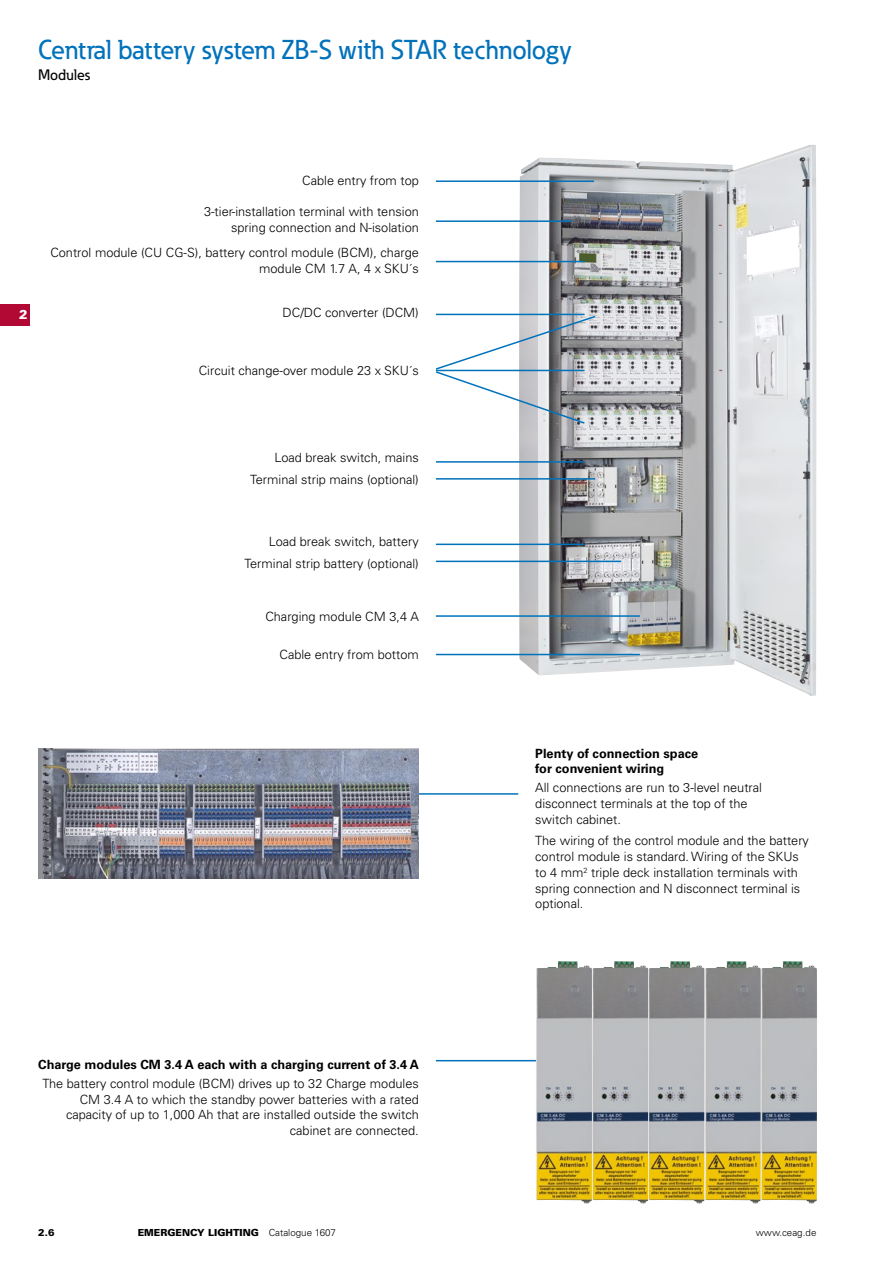
<style>
.page{position:relative;width:893px;height:1263px;background:#fff}
.page>*{position:absolute;margin:0;border:0;box-sizing:border-box;transform-origin:0 0}
.t1{font:500 27px "Eaton";color:#0072bb}
.t2{font:500 15px "Eaton";color:#000}
.t3{font:300 12.75px/15.8px "Univers LT Pro 45";color:#000;text-align:right}
.t4{font:700 12.75px/15.8px "Univers LT Pro 65";color:#000}
.t5{font:900 12.75px "Univers LT Pro 75";color:#fff}
.t6{font:900 9.75px "Univers LT Pro 75";color:#000}
.t7{font:300 9.75px "Univers LT Pro 45";color:#000}
.s1{font-family:"Univers LT Pro 45";font-weight:300}
</style>
<div class="page">
<div style="left:0;top:304px;width:30px;height:21px;background:#b10933"></div>
<hr style="left:335px;top:793px;width:183px;height:2px;background:#0072bb">
<img style="left:38px;top:748px;width:381px;height:131px">
<img style="left:519px;top:145px;width:297px;height:551px">
<hr style="left:436px;top:1060px;width:111px;height:1px;background:#0072bb">
<hr style="left:436px;top:180px;width:158px;height:2px;background:#0072bb">
<hr style="left:436px;top:220px;width:136px;height:2px;background:#0072bb">
<hr style="left:436px;top:261px;width:149px;height:1px;background:#0072bb">
<hr style="left:436px;top:314px;width:149px;height:1px;background:#0072bb">
<svg style="left:435px;top:315px;width:162px;height:110px"></svg>
<hr style="left:436px;top:461px;width:148px;height:2px;background:#0072bb">
<hr style="left:436px;top:478px;width:159px;height:2px;background:#0072bb">
<hr style="left:436px;top:544px;width:148px;height:1px;background:#0072bb">
<hr style="left:436px;top:561px;width:185px;height:1px;background:#0072bb">
<hr style="left:436px;top:615px;width:204px;height:2px;background:#0072bb">
<hr style="left:436px;top:654px;width:204px;height:1px;background:#0072bb">
<img style="left:536px;top:961px;width:281px;height:242px">
<h1 class="t1" style="left:38px;top:33px;width:535px">Central battery system ZB-S with STAR technology</h1>
<p class="t2" style="left:38px;top:66px;width:53px">Modules</p>
<p class="t5" style="left:19px;top:307px;width:10px">2</p>
<p class="t3" style="left:302px;top:173px;width:118px">Cable entry from top</p>
<p class="t3" style="left:204px;top:203px;width:216px">3-tier-installation terminal with tension spring connection and N-isolation</p>
<p class="t3" style="left:50px;top:244px;width:370px">Control module (CU CG-S), battery control module (BCM), charge module CM 1.7 A, 4 x SKU´s</p>
<p class="t3" style="left:283px;top:305px;width:138px">DC/DC converter (DCM)</p>
<p class="t3" style="left:199px;top:362px;width:222px">Circuit change-over module 23 x SKU´s</p>
<p class="t3" style="left:250px;top:446px;width:170px;line-height:21.8px">Load break switch, mains<br>Terminal strip mains (optional)</p>
<p class="t3" style="left:245px;top:530px;width:176px;line-height:21.8px">Load break switch, battery<br>Terminal strip battery (optional)</p>
<p class="t3" style="left:265px;top:608px;width:155px">Charging module CM 3,4 A</p>
<p class="t3" style="left:279px;top:646px;width:141px">Cable entry from bottom</p>
<p class="t4" style="left:535px;top:745px;width:164px">Plenty of connection space for convenient wiring</p>
<p class="t3" style="left:535px;top:780px;width:228px;text-align:left">All connections are run to 3-level neutral disconnect terminals at the top of the switch cabinet.</p>
<p class="t3" style="left:535px;top:833px;width:275px;text-align:left">The wiring of the control module and the battery control module is standard. Wiring of the SKUs to 4 mm<sup>2</sup> triple deck installation terminals with spring connection and N disconnect terminal is optional.</p>
<p class="t4" style="left:38px;top:1057px;width:382px">Charge modules CM 3.4 A each with a charging current of 3.4 A</p>
<p class="t3" style="left:42px;top:1075px;width:378px">The battery control module (BCM) drives up to 32 Charge modules CM 3.4 A to which the standby power batteries with a rated capacity of up to 1,000 Ah that are installed outside the switch cabinet are connected.</p>
<p class="t6" style="left:38px;top:1226px;width:18px">2.6</p>
<p class="t6" style="left:138px;top:1226px;width:200px">EMERGENCY LIGHTING <span class="s1">Catalogue 1607</span></p>
<p class="t7" style="left:756px;top:1226px;width:62px">www.ceag.de</p>
</div>
